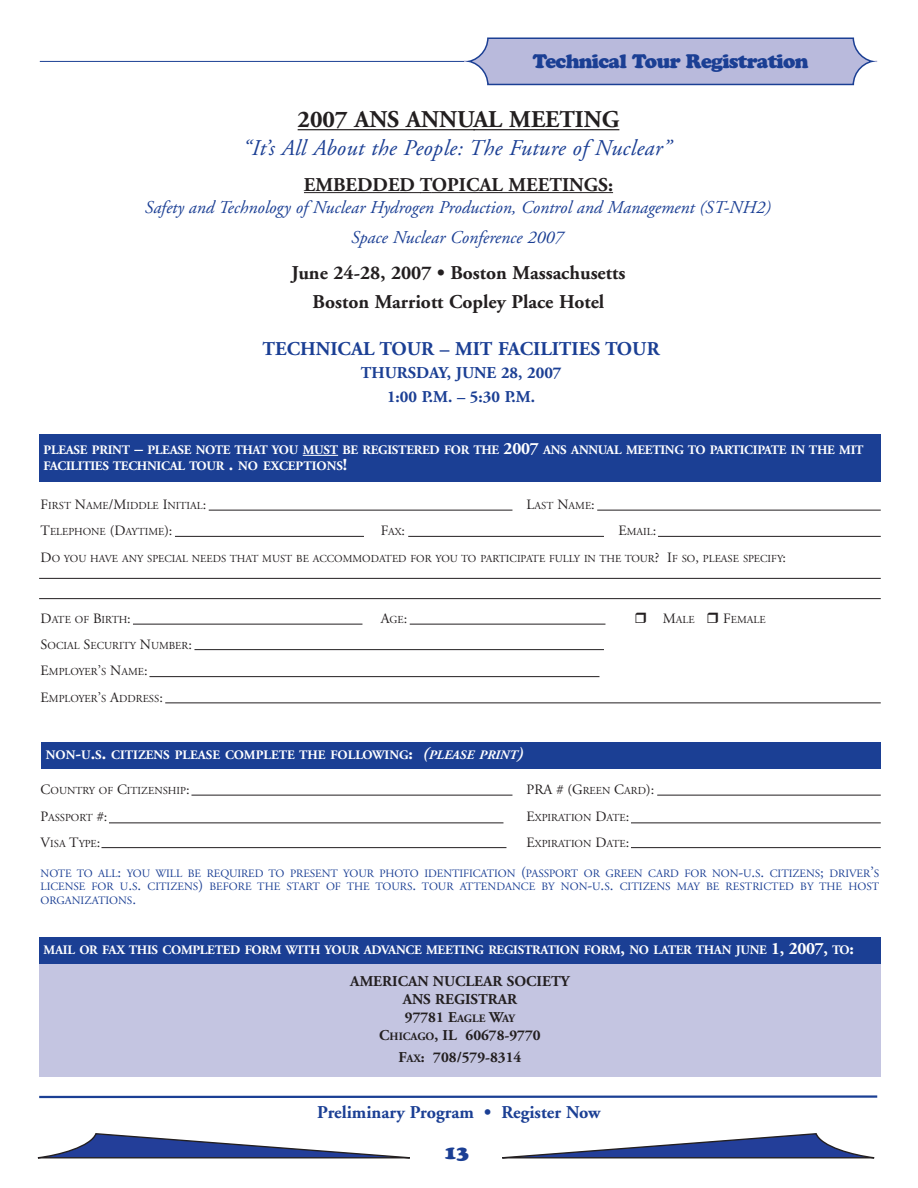
<style>
.page{position:relative;width:918px;height:1188px;background:#fff}
.page>*{position:absolute;margin:0;border:0;box-sizing:border-box;transform-origin:0 0}
.t1{font:700 24px "Adobe Garamond";color:#231f20}
.t2{font:italic 22.5px "Adobe Garamond";letter-spacing:.015em;color:#1b3f94}
.t3{font:700 19.5px/28.8px "Adobe Garamond";color:#231f20;text-align:center}
.t4{font:700 19.5px "Adobe Garamond";color:#1b3f94}
.t5{font:900 19.5px "Cooper";letter-spacing:-.04em;color:#1b3f94}
.t6{font:italic 18px/29.7px "Adobe Garamond";color:#1b3f94;text-align:center}
.t7{font:700 18px "Adobe Garamond";color:#1b3f94}
.t8{font:700 16.5px/23.7px "Adobe Garamond";color:#1b3f94;text-align:center}
.t9{font:700 15px/18px "Adobe Garamond";color:#231f20;text-align:center}
.t10{font:14.25px "Adobe Garamond";color:#231f20}
.t11{font:700 12.9px/16.5px "Adobe Garamond";letter-spacing:-.02em;color:#fff}
.t12{font:700 12.9px "Adobe Garamond";color:#fff}
.t13{font:11.25px/13.5px "Adobe Garamond";color:#1b3f94;text-align:justify}
.t14{font:10.65px "Adobe Garamond";color:#231f20}
.s1{font-size:17.25px}
.s2{font-size:14.25px}
.s3{font-size:10.65px}
.s4{font-style:italic;font-size:17.25px}
.s5{font-style:italic}
.s6{font-size:15px}
.s7{font-size:11.25px}
</style>
<div class="page">
<hr style="left:39px;top:1095px;width:838px;height:3px;background:#1b3f94">
<svg style="left:38px;top:1133px;width:372px;height:25px"></svg>
<svg style="left:502px;top:1133px;width:372px;height:25px"></svg>
<hr style="left:298px;top:129px;width:177px;height:1px;background:#231f20">
<hr style="left:473px;top:129px;width:146px;height:1px;background:#231f20">
<hr style="left:304px;top:192px;width:117px;height:1px;background:#231f20">
<svg style="left:421px;top:192px;width:38px;height:1px"></svg>
<hr style="left:459px;top:192px;width:154px;height:1px;background:#231f20">
<div style="left:39px;top:964px;width:842px;height:113px;background:#c4c5e1"></div>
<div style="left:39px;top:434px;width:842px;height:48px;background:#1b3f94"></div>
<hr style="left:303px;top:455px;width:35px;height:1px;background:#fff">
<div style="left:41px;top:742px;width:840px;height:27px;background:#1b3f94"></div>
<div style="left:39px;top:937px;width:842px;height:27px;background:#1b3f94"></div>
<hr style="left:209px;top:510px;width:303px;height:1px;background:#231f20">
<hr style="left:597px;top:510px;width:284px;height:1px;background:#231f20">
<hr style="left:175px;top:536px;width:189px;height:1px;background:#231f20">
<hr style="left:408px;top:536px;width:196px;height:1px;background:#231f20">
<hr style="left:658px;top:536px;width:223px;height:1px;background:#231f20">
<hr style="left:39px;top:578px;width:842px;height:1px;background:#231f20">
<hr style="left:39px;top:598px;width:842px;height:1px;background:#231f20">
<hr style="left:133px;top:624px;width:229px;height:1px;background:#231f20">
<hr style="left:410px;top:624px;width:195px;height:1px;background:#231f20">
<hr style="left:194px;top:649px;width:410px;height:1px;background:#231f20">
<hr style="left:149px;top:676px;width:450px;height:1px;background:#231f20">
<hr style="left:165px;top:703px;width:716px;height:1px;background:#231f20">
<hr style="left:191px;top:795px;width:321px;height:1px;background:#231f20">
<hr style="left:657px;top:795px;width:224px;height:1px;background:#231f20">
<hr style="left:109px;top:823px;width:394px;height:1px;background:#231f20">
<hr style="left:631px;top:823px;width:250px;height:1px;background:#231f20">
<hr style="left:101px;top:847px;width:405px;height:1px;background:#231f20">
<hr style="left:631px;top:847px;width:250px;height:1px;background:#231f20">
<hr style="left:40px;top:61px;width:519px;height:1px;background:#1b3f94">
<svg style="left:463px;top:38px;width:415px;height:47px;background:#b6b9db"></svg>
<h3 class="t5" style="left:533px;top:54px;width:277px">Technical Tour Registration</h3>
<h1 class="t1" style="left:298px;top:110px;width:323px">2007 ANS ANNUAL MEETING</h1>
<h2 class="t2" style="left:243px;top:139px;width:429px">“It’s All About the People: The Future of Nuclear”</h2>
<h3 class="t3" style="left:304px;top:172px;width:311px">EMBEDDED TOPICAL MEETINGS:</h3>
<h3 class="t6" style="left:145px;top:194px;width:627px">Safety and Technology of Nuclear Hydrogen Production, Control and Management (ST-NH2)<br>Space Nuclear Conference 2007</h3>
<h3 class="t3" style="left:292px;top:260px;width:335px">June 24-28, 2007 • Boston Massachusetts<br>Boston Marriott Copley Place Hotel</h3>
<h3 class="t4" style="left:263px;top:341px;width:399px">TECHNICAL TOUR – MIT FACILITIES TOUR</h3>
<h3 class="t8" style="left:361px;top:363px;width:202px">THURSDAY, JUNE 28, 2007<br>1:00 P.M. – 5:30 P.M.</h3>
<p class="t11" style="left:44px;top:442px;width:821px">PLEASE PRINT <span class="s1">–</span> PLEASE NOTE THAT YOU MUST BE REGISTERED FOR THE <span class="s1">2007</span> ANS ANNUAL MEETING TO PARTICIPATE IN THE MIT<br>FACILITIES TECHNICAL TOUR <span class="s1">.</span> NO EXCEPTIONS<span class="s1">!</span></p>
<p class="t14" style="left:41px;top:501px;width:167px"><span class="s2">F</span>IRST <span class="s2">N</span>AME<span class="s2">/M</span>IDDLE <span class="s2">I</span>NITIAL<span class="s2">:</span></p>
<p class="t14" style="left:527px;top:501px;width:70px"><span class="s2">L</span>AST <span class="s2">N</span>AME<span class="s2">:</span></p>
<p class="t14" style="left:41px;top:528px;width:133px"><span class="s2">T</span>ELEPHONE <span class="s2">(D</span>AYTIME<span class="s2">):</span></p>
<h3 class="t10" style="left:381px;top:525px;width:26px">F<span class="s3">AX</span>:</h3>
<p class="t14" style="left:618px;top:528px;width:39px"><span class="s2">E</span>MAIL<span class="s2">:</span></p>
<p class="t14" style="left:41px;top:554px;width:747px"><span class="s2">D</span>O YOU HAVE ANY SPECIAL NEEDS THAT MUST BE ACCOMMODATED FOR YOU TO PARTICIPATE FULLY IN THE TOUR<span class="s2">? I</span>F SO<span class="s2">,</span> PLEASE SPECIFY<span class="s2">:</span></p>
<p class="t14" style="left:41px;top:615px;width:92px"><span class="s2">D</span>ATE OF <span class="s2">B</span>IRTH<span class="s2">:</span></p>
<h3 class="t10" style="left:381px;top:612px;width:28px">A<span class="s3">GE</span>:</h3>
<p class="t14" style="left:663px;top:615px;width:33px"><span class="s2">M</span>ALE</p>
<p class="t14" style="left:723px;top:615px;width:44px"><span class="s2">F</span>EMALE</p>
<p class="t14" style="left:41px;top:641px;width:153px"><span class="s2">S</span>OCIAL <span class="s2">S</span>ECURITY <span class="s2">N</span>UMBER<span class="s2">:</span></p>
<p class="t14" style="left:41px;top:668px;width:109px"><span class="s2">E</span>MPLOYER<span class="s2">’</span>S <span class="s2">N</span>AME<span class="s2">:</span></p>
<p class="t14" style="left:41px;top:694px;width:124px"><span class="s2">E</span>MPLOYER<span class="s2">’</span>S <span class="s2">A</span>DDRESS<span class="s2">:</span></p>
<p class="t12" style="left:46px;top:750px;width:479px">NON<span class="s1">-</span>U<span class="s1">.</span>S<span class="s1">.</span> CITIZENS PLEASE COMPLETE THE FOLLOWING<span class="s1">:</span> <span class="s4">(</span><span class="s5">PLEASE PRINT</span><span class="s4">)</span></p>
<p class="t14" style="left:41px;top:787px;width:150px"><span class="s2">C</span>OUNTRY OF <span class="s2">C</span>ITIZENSHIP<span class="s2">:</span></p>
<h3 class="t10" style="left:527px;top:784px;width:129px">PRA # (G<span class="s3">REEN</span> C<span class="s3">ARD</span>):</h3>
<p class="t14" style="left:41px;top:813px;width:68px"><span class="s2">P</span>ASSPORT <span class="s2">#:</span></p>
<p class="t14" style="left:527px;top:813px;width:104px"><span class="s2">E</span>XPIRATION <span class="s2">D</span>ATE<span class="s2">:</span></p>
<p class="t14" style="left:41px;top:839px;width:61px"><span class="s2">V</span>ISA <span class="s2">T</span>YPE<span class="s2">:</span></p>
<p class="t14" style="left:527px;top:839px;width:104px"><span class="s2">E</span>XPIRATION <span class="s2">D</span>ATE<span class="s2">:</span></p>
<p class="t13" style="left:41px;top:867px;width:840px">NOTE TO ALL<span class="s6">:</span> YOU WILL BE REQUIRED TO PRESENT YOUR PHOTO IDENTIFICATION <span class="s6">(</span>PASSPORT OR GREEN CARD FOR NON<span class="s6">-</span>U<span class="s6">.</span>S<span class="s6">.</span> CITIZENS<span class="s6">;</span> DRIVER<span class="s6">’</span>S LICENSE FOR U<span class="s6">.</span>S<span class="s6">.</span> CITIZENS<span class="s6">)</span> BEFORE THE START OF THE TOURS<span class="s6">.</span> TOUR ATTENDANCE BY NON<span class="s6">-</span>U<span class="s6">.</span>S<span class="s6">.</span> CITIZENS MAY BE RESTRICTED BY THE HOST ORGANIZATIONS<span class="s6">.</span></p>
<p class="t11" style="left:44px;top:943px;width:812px">MAIL OR FAX THIS COMPLETED FORM WITH YOUR ADVANCE MEETING REGISTRATION FORM<span class="s1">,</span> NO LATER THAN JUNE <span class="s1">1, 2007,</span> TO<span class="s1">:</span></p>
<h3 class="t9" style="left:350px;top:973px;width:221px">AMERICAN NUCLEAR SOCIETY<br>ANS REGISTRAR<br>97781 E<span class="s7">AGLE</span> W<span class="s7">AY<br></span>C<span class="s7">HICAGO</span>, IL 60678-9770</h3>
<h3 class="t9" style="left:399px;top:1049px;width:124px">F<span class="s7">AX</span>: 708/579-8314</h3>
<h3 class="t7" style="left:317px;top:1105px;width:285px">Preliminary Program • Register Now</h3>
<h3 class="t5" style="left:444px;top:1145px;width:26px">13</h3>
</div>
